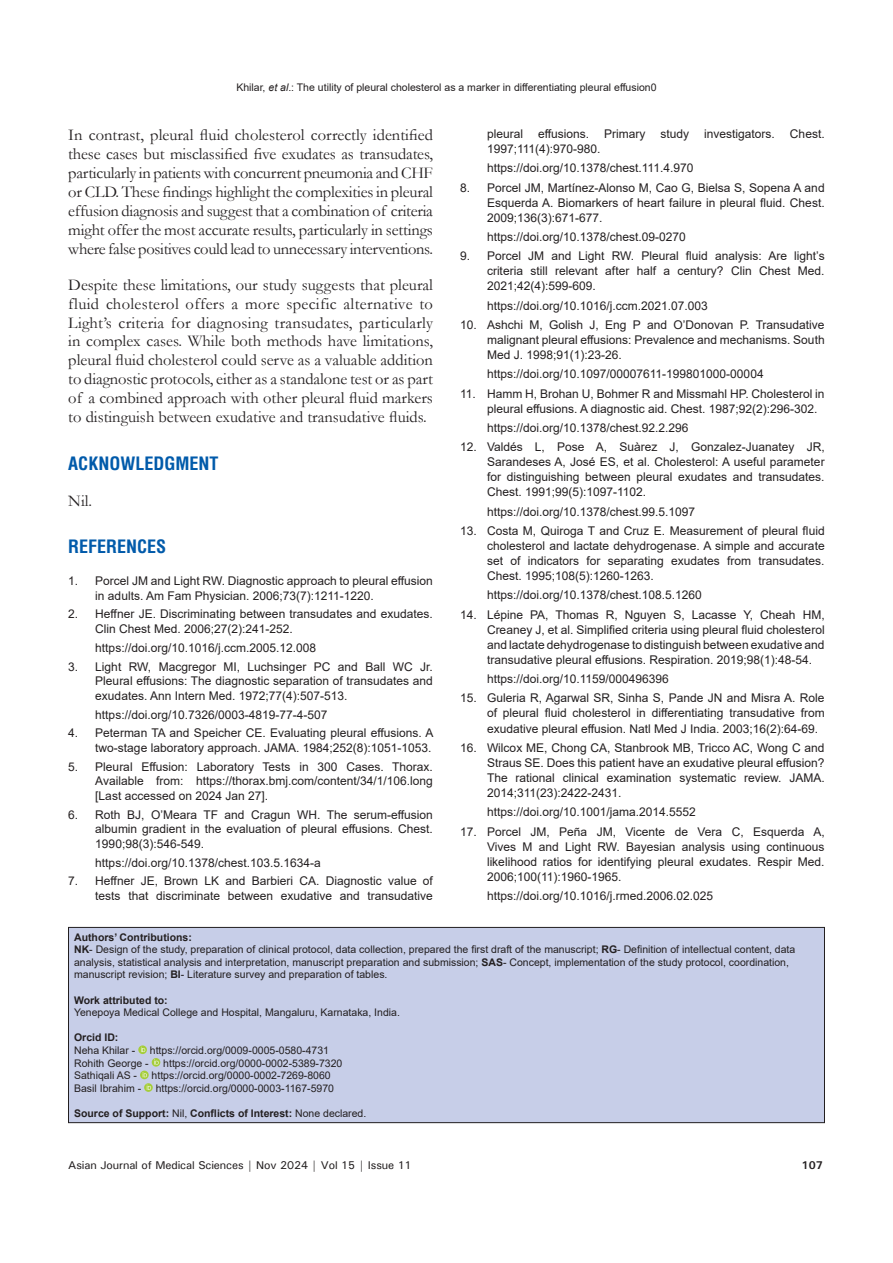
<style>
.page{position:relative;width:893px;height:1263px;background:#fff}
.page>*{position:absolute;margin:0;border:0;box-sizing:border-box;transform-origin:0 0}
.t1{font:700 condensed 18px "Helvetica";color:#015aaa}
.TX{font:16.5px/18.9px "Garamond";letter-spacing:-.015em;color:#231f20;text-align:justify}
.REF{font:12px/15px "Arial";color:#231f20;text-align:justify}
.t2{font:500 11.25px "Univers";letter-spacing:-.01em;color:#231f20}
.t3{font:700 11.25px "Univers";color:#231f20}
.SRC{font:10.5px/12.6px "Arial";color:#231f20}
.SRC-2{font:700 10.5px "Arial";color:#231f20}
.s1{font-style:italic}
.s2{font-weight:700}
.s3{font-weight:400}
</style>
<div class="page">
<div style="left:68px;top:927px;width:756px;height:196px;background:#c7cee8"></div>
<svg style="left:138px;top:1045px;width:9px;height:9px"></svg>
<svg style="left:141px;top:1047px;width:4px;height:5px"></svg>
<svg style="left:152px;top:1058px;width:8px;height:9px"></svg>
<svg style="left:154px;top:1059px;width:5px;height:6px"></svg>
<svg style="left:140px;top:1070px;width:9px;height:9px"></svg>
<svg style="left:143px;top:1072px;width:4px;height:5px"></svg>
<svg style="left:144px;top:1083px;width:9px;height:9px"></svg>
<svg style="left:147px;top:1084px;width:4px;height:6px"></svg>
<div style="left:68px;top:927px;width:757px;height:196px;border:1px solid #231f20"></div>
<p class="SRC" style="left:236px;top:81px;width:422px">Khilar, <span class="s1">et al</span>.: The utility of pleural cholesterol as a marker in differentiating pleural effusion0</p>
<p class="TX" style="left:68px;top:125px;width:366px">In contrast, pleural fluid cholesterol correctly identified these cases but misclassified five exudates as transudates, particularly in patients with concurrent pneumonia and CHF or CLD. These findings highlight the complexities in pleural effusion diagnosis and suggest that a combination of criteria might offer the most accurate results, particularly in settings where false positives could lead to unnecessary interventions.</p>
<p class="TX" style="left:68px;top:275px;width:366px">Despite these limitations, our study suggests that pleural fluid cholesterol offers a more specific alternative to Light’s criteria for diagnosing transudates, particularly in complex cases. While both methods have limitations, pleural fluid cholesterol could serve as a valuable addition to diagnostic protocols, either as a standalone test or as part of a combined approach with other pleural fluid markers to distinguish between exudative and transudative fluids.</p>
<h1 class="t1" style="left:68px;top:451px;width:152px">ACKNOWLEDGMENT</h1>
<p class="TX" style="left:68px;top:491px;width:25px">Nil.</p>
<h1 class="t1" style="left:68px;top:535px;width:100px">REFERENCES</h1>
<p class="REF" style="left:95px;top:573px;width:339px;line-height:14.5px;text-indent:-27px">1. Porcel JM and Light RW. Diagnostic approach to pleural effusion in adults. Am Fam Physician. 2006;73(7):1211-1220.</p>
<p class="REF" style="left:95px;top:607px;width:339px;line-height:14.5px;text-indent:-27px">2. Heffner JE. Discriminating between transudates and exudates.<br>Clin Chest Med. 2006;27(2):241-252.</p>
<p class="REF" style="left:95px;top:640px;width:222px">https://doi.org/10.1016/j.ccm.2005.12.008</p>
<p class="REF" style="left:95px;top:659px;width:339px;line-height:14.5px;text-indent:-27px">3. Light RW, Macgregor MI, Luchsinger PC and Ball WC Jr.<br>Pleural effusions: The diagnostic separation of transudates and exudates. Ann Intern Med. 1972;77(4):507-513.</p>
<p class="REF" style="left:95px;top:707px;width:234px">https://doi.org/10.7326/0003-4819-77-4-507</p>
<p class="REF" style="left:68px;top:726px;width:367px;line-height:14.5px;text-align:right">4. Peterman TA and Speicher CE. Evaluating pleural effusions. A two-stage laboratory approach. JAMA. 1984;252(8):1051-1053.</p>
<p class="REF" style="left:95px;top:759px;width:339px;line-height:14.5px;text-indent:-27px">5. Pleural Effusion: Laboratory Tests in 300 Cases. Thorax.<br>Available from: https://thorax.bmj.com/content/34/1/106.long [Last accessed on 2024 Jan 27].</p>
<p class="REF" style="left:95px;top:807px;width:339px;line-height:14.5px;text-indent:-27px">6. Roth BJ, O’Meara TF and Cragun WH. The serum-effusion albumin gradient in the evaluation of pleural effusions. Chest.<br>1990;98(3):546-549.</p>
<p class="REF" style="left:95px;top:855px;width:227px">https://doi.org/10.1378/chest.103.5.1634-a</p>
<p class="REF" style="left:68px;top:874px;width:366px;line-height:14.5px;text-align:right">7. Heffner JE, Brown LK and Barbieri CA. Diagnostic value of tests that discriminate between exudative and transudative</p>
<p class="REF" style="left:487px;top:126px;width:38px">pleural</p>
<p class="REF" style="left:538px;top:126px;width:53px">effusions.</p>
<p class="REF" style="left:604px;top:126px;width:43px">Primary</p>
<p class="REF" style="left:660px;top:126px;width:30px">study</p>
<p class="REF" style="left:704px;top:126px;width:72px">investigators.</p>
<p class="REF" style="left:790px;top:126px;width:36px">Chest.</p>
<p class="REF" style="left:487px;top:141px;width:115px">1997;111(4):970-980.</p>
<p class="REF" style="left:487px;top:161px;width:208px">https://doi.org/10.1378/chest.111.4.970</p>
<p class="REF" style="left:487px;top:180px;width:339px;text-indent:-27px">8. Porcel JM, Martínez-Alonso M, Cao G, Bielsa S, Sopena A and Esquerda A. Biomarkers of heart failure in pleural fluid. Chest.<br>2009;136(3):671-677.</p>
<p class="REF" style="left:487px;top:229px;width:200px">https://doi.org/10.1378/chest.09-0270</p>
<p class="REF" style="left:487px;top:249px;width:339px;text-indent:-27px">9. Porcel JM and Light RW. Pleural fluid analysis: Are light’s criteria still relevant after half a century? Clin Chest Med.<br>2021;42(4):599-609.</p>
<p class="REF" style="left:487px;top:298px;width:222px">https://doi.org/10.1016/j.ccm.2021.07.003</p>
<p class="REF" style="left:487px;top:317px;width:339px;text-indent:-27px">10. Ashchi M, Golish J, Eng P and O’Donovan P. Transudative malignant pleural effusions: Prevalence and mechanisms. South Med J. 1998;91(1):23-26.</p>
<p class="REF" style="left:487px;top:367px;width:278px">https://doi.org/10.1097/00007611-199801000-00004</p>
<p class="REF" style="left:487px;top:386px;width:339px;text-indent:-27px">11. Hamm H, Brohan U, Bohmer R and Missmahl HP. Cholesterol in pleural effusions. A diagnostic aid. Chest. 1987;92(2):296-302.</p>
<p class="REF" style="left:487px;top:420px;width:203px">https://doi.org/10.1378/chest.92.2.296</p>
<p class="REF" style="left:487px;top:439px;width:339px;text-indent:-27px">12. Valdés L, Pose A, Suàrez J, Gonzalez-Juanatey JR, Sarandeses A, José ES, et al. Cholesterol: A useful parameter for distinguishing between pleural exudates and transudates.<br>Chest. 1991;99(5):1097-1102.</p>
<p class="REF" style="left:487px;top:504px;width:210px">https://doi.org/10.1378/chest.99.5.1097</p>
<p class="REF" style="left:487px;top:523px;width:339px;text-indent:-27px">13. Costa M, Quiroga T and Cruz E. Measurement of pleural fluid cholesterol and lactate dehydrogenase. A simple and accurate set of indicators for separating exudates from transudates.<br>Chest. 1995;108(5):1260-1263.</p>
<p class="REF" style="left:487px;top:588px;width:216px">https://doi.org/10.1378/chest.108.5.1260</p>
<p class="REF" style="left:487px;top:607px;width:339px;text-indent:-27px">14. Lépine PA, Thomas R, Nguyen S, Lacasse Y, Cheah HM, Creaney J, et al. Simplified criteria using pleural fluid cholesterol and lactate dehydrogenase to distinguish between exudative and transudative pleural effusions. Respiration. 2019;98(1):48-54.</p>
<p class="REF" style="left:487px;top:671px;width:183px">https://doi.org/10.1159/000496396</p>
<p class="REF" style="left:487px;top:691px;width:339px;text-indent:-27px">15. Guleria R, Agarwal SR, Sinha S, Pande JN and Misra A. Role of pleural fluid cholesterol in differentiating transudative from exudative pleural effusion. Natl Med J India. 2003;16(2):64-69.</p>
<p class="REF" style="left:487px;top:740px;width:339px;text-indent:-27px">16. Wilcox ME, Chong CA, Stanbrook MB, Tricco AC, Wong C and Straus SE. Does this patient have an exudative pleural effusion?<br>The rational clinical examination systematic review. JAMA.<br>2014;311(23):2422-2431.</p>
<p class="REF" style="left:487px;top:804px;width:210px">https://doi.org/10.1001/jama.2014.5552</p>
<p class="REF" style="left:487px;top:824px;width:339px;text-indent:-27px">17. Porcel JM, Peña JM, Vicente de Vera C, Esquerda A, Vives M and Light RW. Bayesian analysis using continuous likelihood ratios for identifying pleural exudates. Respir Med.<br>2006;100(11):1960-1965.</p>
<p class="REF" style="left:487px;top:888px;width:228px">https://doi.org/10.1016/j.rmed.2006.02.025</p>
<p class="SRC-2" style="left:74px;top:929px;width:119px">Authors’ Contributions:</p>
<p class="SRC" style="left:74px;top:943px;width:723px"><span class="s2">NK</span>- Design of the study, preparation of clinical protocol, data collection, prepared the first draft of the manuscript; <span class="s2">RG</span>- Definition of intellectual content, data analysis, statistical analysis and interpretation, manuscript preparation and submission; <span class="s2">SAS</span>- Concept, implementation of the study protocol, coordination, manuscript revision; <span class="s2">BI</span>- Literature survey and preparation of tables.</p>
<p class="SRC-2" style="left:74px;top:992px;width:95px">Work attributed to:</p>
<p class="SRC" style="left:74px;top:1006px;width:327px">Yenepoya Medical College and Hospital, Mangaluru, Karnataka, India.</p>
<p class="SRC-2" style="left:74px;top:1030px;width:46px">Orcid ID:</p>
<p class="SRC" style="left:74px;top:1044px;width:63px">Neha Khilar -</p>
<p class="SRC" style="left:150px;top:1044px;width:181px">https://orcid.org/0009-0005-0580-4731</p>
<p class="SRC" style="left:74px;top:1056px;width:76px">Rohith George -</p>
<p class="SRC" style="left:163px;top:1056px;width:181px">https://orcid.org/0000-0002-5389-7320</p>
<p class="SRC" style="left:74px;top:1069px;width:65px">Sathiqali AS -</p>
<p class="SRC" style="left:152px;top:1069px;width:181px">https://orcid.org/0000-0002-7269-8060</p>
<p class="SRC" style="left:74px;top:1082px;width:69px">Basil Ibrahim -</p>
<p class="SRC" style="left:156px;top:1082px;width:180px">https://orcid.org/0000-0003-1167-5970</p>
<p class="SRC-2" style="left:74px;top:1106px;width:294px">Source of Support: <span class="s3">Nil,</span> Conflicts of Interest: <span class="s3">None declared.</span></p>
<p class="t2" style="left:68px;top:1157px;width:345px">Asian Journal of Medical Sciences | Nov 2024 | Vol 15 | Issue 11</p>
<p class="t3" style="left:802px;top:1158px;width:23px">107</p>
</div>
